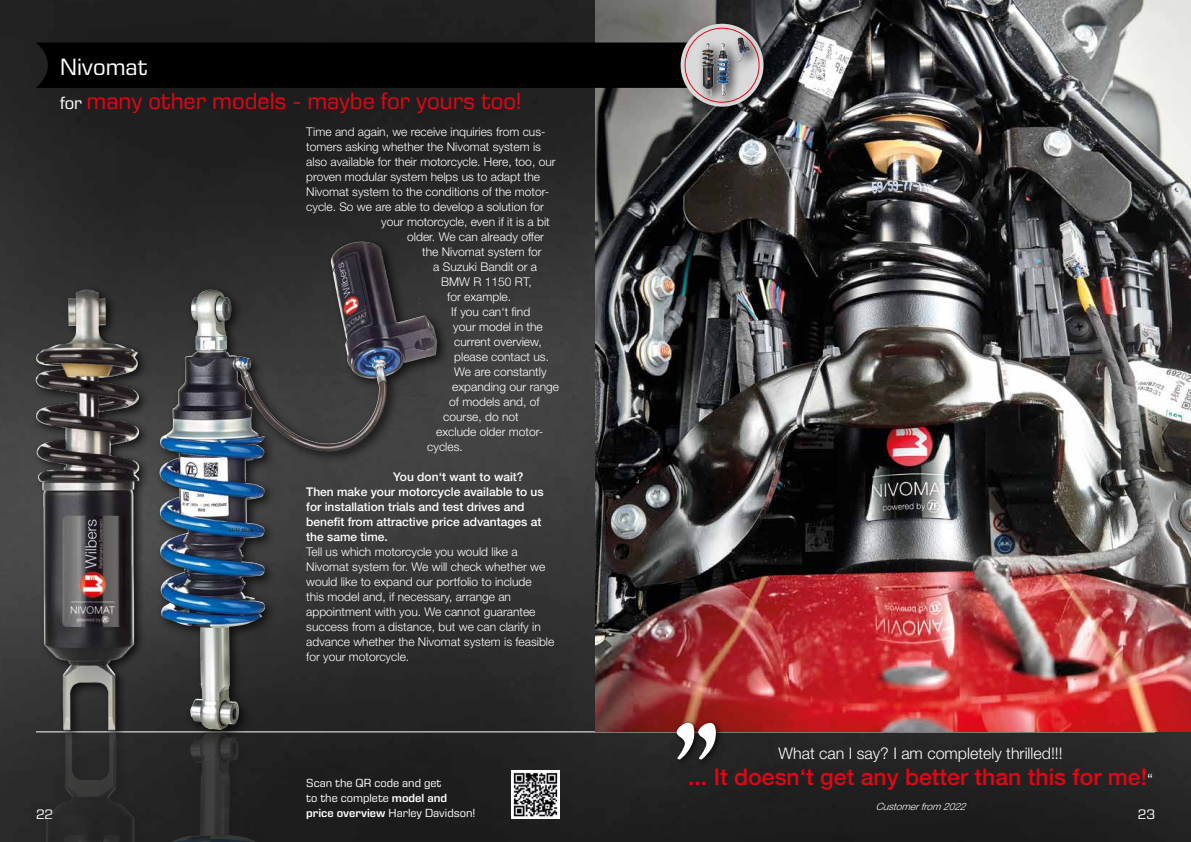
<style>
.page{position:relative;width:1191px;height:842px;background:#fff}
.page>*{position:absolute;margin:0;border:0;box-sizing:border-box;transform-origin:0 0}
.t1{font:24px "Eurostile Next LT Pro";color:#e30613}
.t2{font:24px "Eurostile Next LT Pro";color:#fff}
.t3{font:500 23px "Helvetica Neue LT Pro";color:#e30613}
.t4{font:300 16px "Helvetica Neue LT Pro";color:#fff}
.t5{font:14px "Eurostile Next LT Pro";color:#fff}
.t6{font:300 12px/15px "Helvetica Neue LT Pro";color:#fff}
.t7{font:500 12px/15px "Helvetica Neue LT Pro";color:#fff}
.t8{font:12px/15px "Eurostile Next LT Pro";color:#fff}
.t9{font:italic 300 10px "Helvetica Neue LT Pro";color:#fff}
.s1{font-size:18px;color:#fff}
.s2{font-weight:300;font-size:16px;color:#fff}
.s3{font-weight:600}
</style>
<div class="page">
<img style="left:0;top:0;width:1191px;height:842px">
<hr style="left:36px;top:731px;width:1119px;height:1px;background:#fff">
<img style="left:24px;top:279px;width:127px;height:463px">
<div style="left:155px;top:236px;width:295px;height:507px;background:#000;opacity:.75"></div>
<img style="left:331px;top:242px;width:29px;height:29px">
<img style="left:31px;top:720px;width:120px;height:122px">
<div style="left:155px;top:727px;width:295px;height:115px;background:#000;opacity:.75"></div>
<img style="left:190px;top:732px;width:32px;height:42px">
<img style="left:595px;top:0;width:596px;height:731px">
<div style="left:670px;top:13px;width:108px;height:108px;background:#000;opacity:.35"></div>
<svg style="left:680px;top:24px;width:83px;height:83px"></svg>
<div style="left:672px;top:719px;width:52px;height:48px;background:#000;opacity:.75"></div>
<svg style="left:676px;top:723px;width:40px;height:36px"></svg>
<div style="left:697px;top:38px;width:30px;height:71px;background:#000;opacity:.75"></div>
<div style="left:712px;top:33px;width:51px;height:76px;background:#000;opacity:.75"></div>
<svg style="left:36px;top:37px;width:705px;height:51px;background:#121212"></svg>
<img style="left:511px;top:770px;width:48px;height:48px">
<h1 class="t2" style="left:60px;top:53px;width:89px">Nivomat</h1>
<h1 class="t1" style="left:60px;top:88px;width:463px"><span class="s1">for</span> many other models - maybe for yours too!</h1>
<p class="t6" style="left:306px;top:124px;width:241px">Time and again, we receive inquiries from cus-</p>
<p class="t6" style="left:306px;top:139px;width:236px">tomers asking whether the Nivomat system is</p>
<p class="t6" style="left:306px;top:154px;width:251px">also available for their motorcycle. Here, too, our</p>
<p class="t6" style="left:306px;top:169px;width:235px">proven modular system helps us to adapt the</p>
<p class="t6" style="left:306px;top:184px;width:244px">Nivomat system to the conditions of the motor-</p>
<p class="t6" style="left:306px;top:199px;width:239px">cycle. So we are able to develop a solution for</p>
<p class="t6" style="left:381px;top:214px;width:170px">your motorcycle, even if it is a bit</p>
<p class="t6" style="left:407px;top:229px;width:138px">older. We can already offer</p>
<p class="t6" style="left:422px;top:244px;width:121px">the Nivomat system for</p>
<p class="t6" style="left:433px;top:259px;width:105px">a Suzuki Bandit or a</p>
<p class="t6" style="left:441px;top:274px;width:92px">BMW R 1150 RT,</p>
<p class="t6" style="left:447px;top:289px;width:65px">for example.</p>
<p class="t6" style="left:451px;top:304px;width:80px">If you can‘t find</p>
<p class="t6" style="left:453px;top:319px;width:91px">your model in the</p>
<p class="t6" style="left:454px;top:334px;width:89px">current overview,</p>
<p class="t6" style="left:454px;top:349px;width:96px">please contact us.</p>
<p class="t6" style="left:454px;top:364px;width:94px">We are constantly</p>
<p class="t6" style="left:452px;top:379px;width:108px">expanding our range</p>
<p class="t6" style="left:449px;top:394px;width:92px">of models and, of</p>
<p class="t6" style="left:443px;top:409px;width:77px">course, do not</p>
<p class="t6" style="left:436px;top:424px;width:108px">exclude older motor-</p>
<p class="t6" style="left:427px;top:439px;width:37px">cycles.</p>
<p class="t7" style="left:306px;top:469px;width:239px;text-indent:87px">You don‘t want to wait?<br>Then make your motorcycle available to us for installation trials and test drives and benefit from attractive price advantages at the same time.</p>
<p class="t6" style="left:306px;top:544px;width:250px">Tell us which motorcycle you would like a Nivomat system for. We will check whether we would like to expand our portfolio to include<br>this model and, if necessary, arrange an appointment with you. We cannot guarantee success from a distance, but we can clarify in advance whether the Nivomat system is feasible for your motorcycle.</p>
<h3 class="t4" style="left:778px;top:744px;width:285px">What can I say? I am completely thrilled!!!</h3>
<h2 class="t3" style="left:688px;top:763px;width:466px">... It doesn‘t get any better than this for me!<span class="s2">“</span></h2>
<p class="t9" style="left:875px;top:800px;width:95px">Customerfrom 2022</p>
<p class="t8" style="left:306px;top:776px;width:171px">Scan the QR code and get<br>to the complete <span class="s3">model and price overview</span> Harley Davidson!</p>
<p class="t5" style="left:36px;top:806px;width:18px">22</p>
<p class="t5" style="left:1137px;top:806px;width:19px">23</p>
</div>
